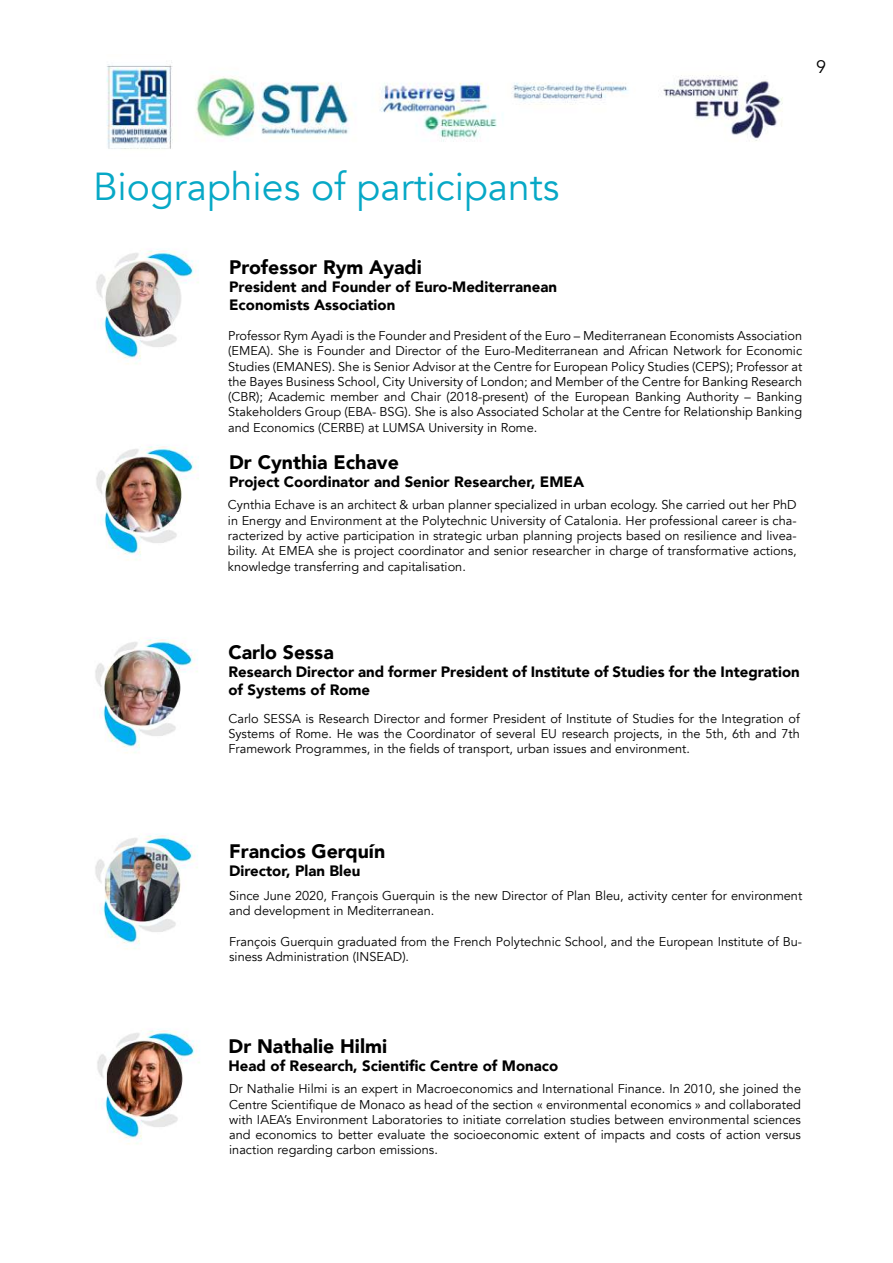
<style>
.page{position:relative;width:893px;height:1263px;background:#fff}
.page>*{position:absolute;margin:0;border:0;box-sizing:border-box;transform-origin:0 0}
.t1{font:39px "Avenir";color:#07a8c6}
.t2{font:900 19.5px "Avenir";color:#000}
.t3{font:18px "Avenir";color:#000}
.t4{font:900 15px/18px "Avenir";color:#000}
.t5{font:12.75px/15.3px "Avenir";color:#000;text-align:justify}
</style>
<div class="page">
<img style="left:106px;top:62px;width:677px;height:87px">
<img style="left:96px;top:249px;width:103px;height:115px">
<img style="left:96px;top:445px;width:103px;height:115px">
<img style="left:95px;top:638px;width:103px;height:115px">
<img style="left:95px;top:834px;width:103px;height:115px">
<img style="left:97px;top:1029px;width:103px;height:115px">
<svg style="left:95px;top:705px;width:1px;height:15px"></svg>
<h3 class="t3" style="left:816px;top:56px;width:12px">9</h3>
<h1 class="t1" style="left:93px;top:163px;width:468px">Biographies of participants</h1>
<h2 class="t2" style="left:229px;top:250px;width:194px">Professor Rym Ayadi</h2>
<p class="t4" style="left:229px;top:277px;width:329px">President and Founder of Euro-Mediterranean<br>Economists Association</p>
<p class="t5" style="left:228px;top:328px;width:575px">Professor Rym Ayadi is the Founder and President of the Euro – Mediterranean Economists Association (EMEA). She is Founder and Director of the Euro-Mediterranean and African Network for Economic Studies (EMANES). She is Senior Advisor at the Centre for European Policy Studies (CEPS); Professor at the Bayes Business School, City University of London; and Member of the Centre for Banking Research (CBR); Academic member and Chair (2018-present) of the European Banking Authority – Banking Stakeholders Group (EBA- BSG). She is also Associated Scholar at the Centre for Relationship Banking and Economics (CERBE) at LUMSA University in Rome.</p>
<h2 class="t2" style="left:229px;top:445px;width:171px">Dr Cynthia Echave</h2>
<p class="t4" style="left:229px;top:472px;width:356px">Project Coordinator and Senior Researcher, EMEA</p>
<p class="t5" style="left:228px;top:498px;width:570px">Cynthia Echave is an architect &amp; urban planner specialized in urban ecology. She carried out her PhD in Energy and Environment at the Polytechnic University of Catalonia. Her professional career is cha&shy;racterized by active participation in strategic urban planning projects based on resilience and livea&shy;bility. At EMEA she is project coordinator and senior researcher in charge of transformative actions, knowledge transferring and capitalisation.</p>
<h2 class="t2" style="left:228px;top:636px;width:107px">Carlo Sessa</h2>
<p class="t4" style="left:228px;top:663px;width:573px">Research Director and former President of Institute of Studies for the Integration of Systems of Rome</p>
<p class="t5" style="left:228px;top:711px;width:573px">Carlo SESSA is Research Director and former President of Institute of Studies for the Integration of Systems of Rome. He was the Coordinator of several EU research projects, in the 5th, 6th and 7th Framework Programmes, in the fields of transport, urban issues and environment.</p>
<h2 class="t2" style="left:229px;top:834px;width:158px">Francios Gerquín</h2>
<p class="t4" style="left:229px;top:861px;width:133px">Director, Plan Bleu</p>
<p class="t5" style="left:229px;top:888px;width:575px">Since June 2020, François Guerquin is the new Director of Plan Bleu, activity center for environment and development in Mediterranean.</p>
<p class="t5" style="left:229px;top:934px;width:574px">François Guerquin graduated from the French Polytechnic School, and the European Institute of Bu&shy;siness Administration (INSEAD).</p>
<h2 class="t2" style="left:229px;top:1029px;width:160px">Dr Nathalie Hilmi</h2>
<p class="t4" style="left:229px;top:1056px;width:331px">Head of Research, Scientific Centre of Monaco</p>
<p class="t5" style="left:229px;top:1081px;width:573px">Dr Nathalie Hilmi is an expert in Macroeconomics and International Finance. In 2010, she joined the Centre Scientifique de Monaco as head of the section « environmental economics » and collaborated with IAEA’s Environment Laboratories to initiate correlation studies between environmental sciences and economics to better evaluate the socioeconomic extent of impacts and costs of action versus inaction regarding carbon emissions.</p>
</div>
